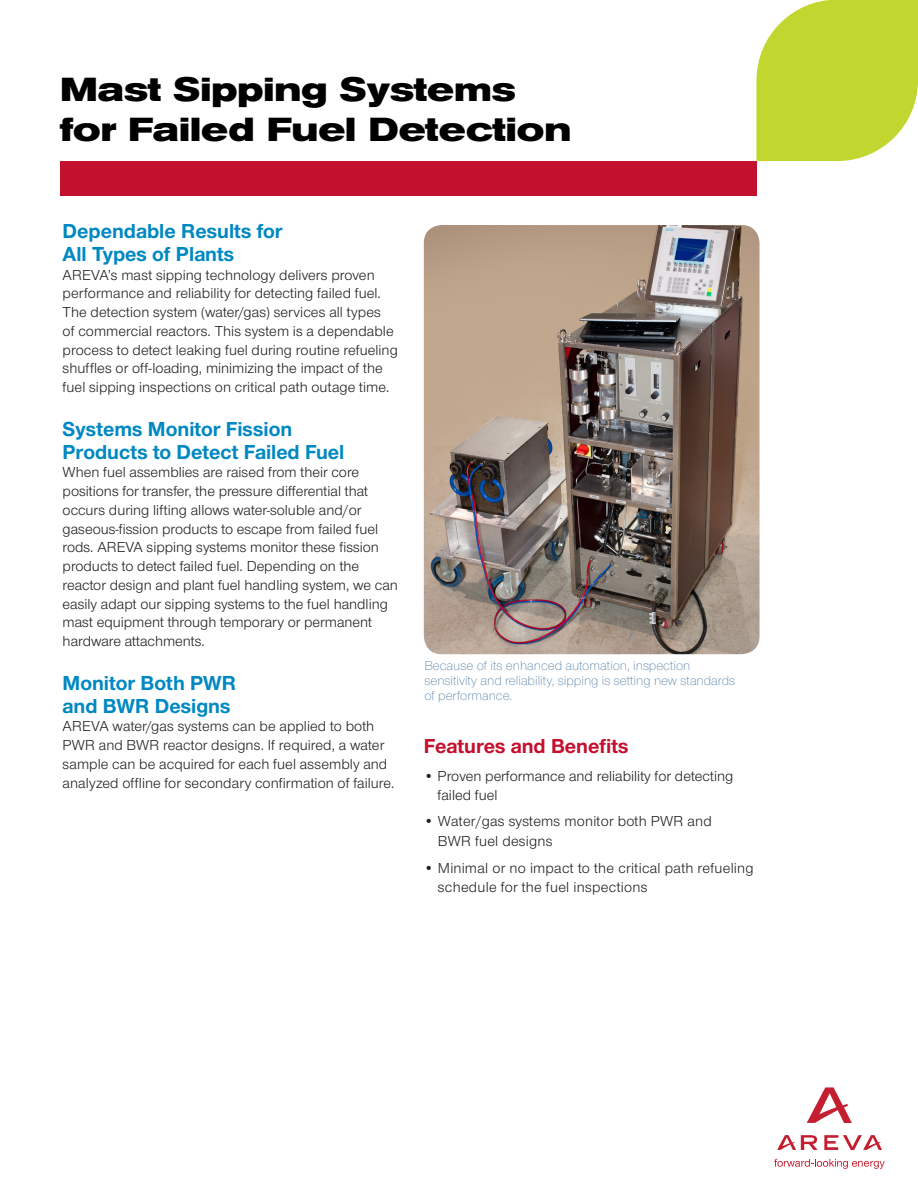
<style>
.page{position:relative;width:918px;height:1188px;background:#fff}
.page>*{position:absolute;margin:0;border:0;box-sizing:border-box;transform-origin:0 0}
.t1{font:700 expanded 33px/39.6px "Akzidenz Grotesk BE";color:#000}
.Copy_SubHead{font:700 21px/22.5px "Nimbus AREVA";color:#0088c2}
.Features_and_Benefit{font:700 21px "Nimbus AREVA";color:#c3102e}
.Copy_SubHead-2{font:15px/18.8px "Nimbus AREVA";color:#231f20}
.text{font:15px/19.5px "Nimbus AREVA";letter-spacing:.015em;color:#231f20}
.copy_text{font:15px/19.5px "Nimbus AREVA";color:#231f20}
.t2{font:300 13.5px/15px "Nimbus AREVA";color:#5b85a9}
</style>
<div class="page">
<svg style="left:756px;top:0;width:162px;height:161px;background:#c8db47"></svg>
<div style="left:60px;top:161px;width:696px;height:34px;background:#c3102e"></div>
<svg style="left:807px;top:1087px;width:45px;height:36px"></svg>
<svg style="left:824px;top:1135px;width:58px;height:15px"></svg>
<svg style="left:777px;top:1135px;width:41px;height:15px"></svg>
<svg style="left:774px;top:1159px;width:111px;height:10px"></svg>
<img style="left:424px;top:225px;width:336px;height:429px">
<p class="t1" style="left:60px;top:70px;width:513px">Mast Sipping Systems for Failed Fuel Detection</p>
<p class="Copy_SubHead" style="left:63px;top:220px;width:221px">Dependable Results for<br>All Types of Plants</p>
<p class="Copy_SubHead-2" style="left:63px;top:265px;width:337px">AREVA’s mast sipping technology delivers proven performance and reliability for detecting failed fuel.<br>The detection system (water/gas) services all types<br>of commercial reactors. This system is a dependable process to detect leaking fuel during routine refueling shuffles or off-loading, minimizing the impact of the fuel sipping inspections on critical path outage time.</p>
<p class="Copy_SubHead" style="left:63px;top:418px;width:283px">Systems Monitor Fission<br>Products to Detect Failed Fuel</p>
<p class="Copy_SubHead-2" style="left:63px;top:463px;width:337px">When fuel assemblies are raised from their core positions for transfer, the pressure differential that occurs during lifting allows water-soluble and/or gaseous-fission products to escape from failed fuel rods. AREVA sipping systems monitor these fission products to detect failed fuel. Depending on the reactor design and plant fuel handling system, we can easily adapt our sipping systems to the fuel handling mast equipment through temporary or permanent hardware attachments.</p>
<p class="Copy_SubHead" style="left:63px;top:672px;width:175px">Monitor Both PWR and BWR Designs</p>
<p class="Copy_SubHead-2" style="left:63px;top:717px;width:333px">AREVA water/gas systems can be applied to both PWR and BWR reactor designs. If required, a water sample can be acquired for each fuel assembly and analyzed offline for secondary confirmation of failure.</p>
<p class="t2" style="left:424px;top:658px;width:312px">Because of its enhanced automation, inspection sensitivity and reliability, sipping is setting new standards of performance.</p>
<p class="Features_and_Benefit" style="left:424px;top:733px;width:206px">Features and Benefits</p>
<p class="copy_text" style="left:438px;top:766px;width:297px;text-indent:-14px">• Proven performance and reliability for detecting failed fuel</p>
<p class="text" style="left:438px;top:812px;width:275px;text-indent:-14px">• Water/gas systems monitor both PWR and<br>BWR fuel designs</p>
<p class="text" style="left:438px;top:858px;width:317px;text-indent:-14px">• Minimal or no impact to the critical path refueling schedule for the fuel inspections</p>
</div>
